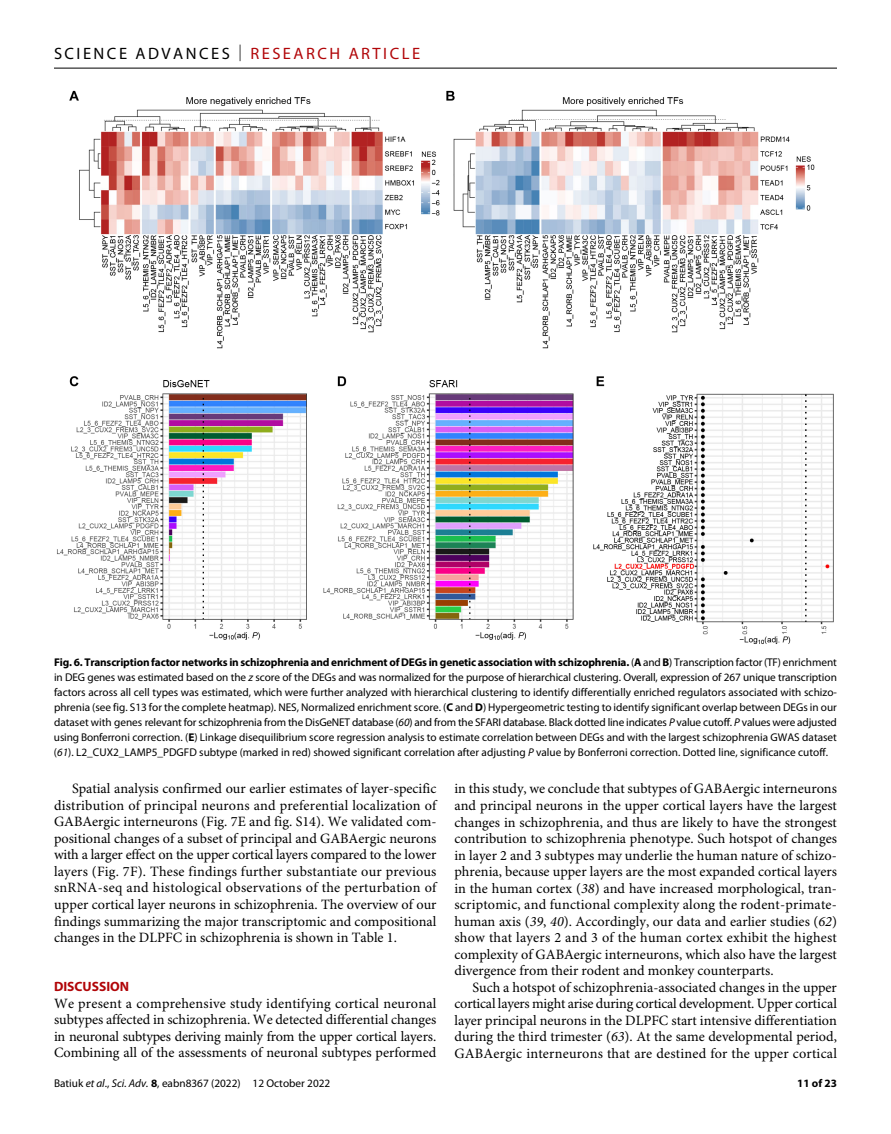
<style>
.page{position:relative;width:891px;height:1134px;background:#fff}
.page>*{position:absolute;margin:0;border:0;box-sizing:border-box;transform-origin:0 0}
.t1{font:16.5px "Myriad Pro";letter-spacing:.15em;color:#000}
.t2{font:14.25px/16.5px "Minion Pro";color:#000;text-align:justify}
.t3{font:700 13.5px "Myriad Pro";color:#b10508}
.t4{font:11.25px/15px "Myriad Pro";color:#000;text-align:justify}
.t5{font:700 11.25px "Myriad Pro";color:#000}
.s1{font-weight:300}
.s2{color:#b10508}
.s3{font-weight:700}
.s4{font-style:italic}
</style>
<div class="page">
<hr style="left:54px;top:68px;width:783px;height:1px;background:#000">
<img style="left:57px;top:90px;width:777px;height:554px">
<p class="t1" style="left:54px;top:40px;width:368px">SCIENCE ADVANCES <span class="s1">|</span> <span class="s2">RESEARCH ARTICLE</span></p>
<p class="t4" style="left:54px;top:654px;width:785px"><span class="s3">Fig. 6. Transcription factor networks in schizophrenia and enrichment of DEGs in genetic association with schizophrenia.</span> (<span class="s3">A</span> and <span class="s3">B</span>) Transcription factor (TF) enrichment in DEG genes was estimated based on the <span class="s4">z</span> score of the DEGs and was normalized for the purpose of hierarchical clustering. Overall, expression of 267 unique transcription factors across all cell types was estimated, which were further analyzed with hierarchical clustering to identify differentially enriched regulators associated with schizo&shy;phrenia (see fig. S13 for the complete heatmap). NES, Normalized enrichment score. (<span class="s3">C</span> and <span class="s3">D</span>) Hypergeometric testing to identify significant overlap between DEGs in our dataset with genes relevant for schizophrenia from the DisGeNET database (<span class="s4">60</span>) and from the SFARI database. Black dotted line indicates <span class="s4">P</span> value cutoff. <span class="s4">P</span> values were adjusted using Bonferroni correction. (<span class="s3">E</span>) Linkage disequilibrium score regression analysis to estimate correlation between DEGs and with the largest schizophrenia GWAS dataset (<span class="s4">61</span>). L2_CUX2_LAMP5_PDGFD subtype (marked in red) showed significant correlation after adjusting <span class="s4">P</span> value by Bonferroni correction. Dotted line, significance cutoff.</p>
<p class="t2" style="left:54px;top:782px;width:384px;text-indent:18px">Spatial analysis confirmed our earlier estimates of layer-specific distribution of principal neurons and preferential localization of GABAergic interneurons (Fig. 7E and fig. S14). We validated com&shy;positional changes of a subset of principal and GABAergic neurons with a larger effect on the upper cortical layers compared to the lower layers (Fig. 7F). These findings further substantiate our previous snRNA-seq and histological observations of the perturbation of upper cortical layer neurons in schizophrenia. The overview of our findings summarizing the major transcriptomic and compositional changes in the DLPFC in schizophrenia is shown in Table 1.</p>
<p class="t3" style="left:54px;top:976px;width:77px">DISCUSSION</p>
<p class="t2" style="left:54px;top:997px;width:384px">We present a comprehensive study identifying cortical neuronal subtypes affected in schizophrenia. We detected differential changes in neuronal subtypes deriving mainly from the upper cortical layers.<br>Combining all of the assessments of neuronal subtypes performed</p>
<p class="t4" style="left:54px;top:1076px;width:278px">Batiuk <span class="s4">et al</span>., <span class="s4">Sci. Adv.</span> <span class="s3">8</span>, eabn8367 (2022) 12 October 2022</p>
<p class="t2" style="left:454px;top:782px;width:384px">in this study, we conclude that subtypes of GABAergic interneurons and principal neurons in the upper cortical layers have the largest changes in schizophrenia, and thus are likely to have the strongest contribution to schizophrenia phenotype. Such hotspot of changes in layer 2 and 3 subtypes may underlie the human nature of schizo&shy;phrenia, because upper layers are the most expanded cortical layers in the human cortex (<span class="s4">38</span>) and have increased morphological, tran&shy;scriptomic, and functional complexity along the rodent-primate&shy;human axis (<span class="s4">39</span>, <span class="s4">40</span>). Accordingly, our data and earlier studies (<span class="s4">62</span>) show that layers 2 and 3 of the human cortex exhibit the highest complexity of GABAergic interneurons, which also have the largest divergence from their rodent and monkey counterparts.</p>
<p class="t2" style="left:454px;top:980px;width:384px;text-indent:18px">Such a hotspot of schizophrenia-associated changes in the upper cortical layers might arise during cortical development. Upper cortical layer principal neurons in the DLPFC start intensive differentiation during the third trimester (<span class="s4">63</span>). At the same developmental period, GABAergic interneurons that are destined for the upper cortical</p>
<p class="t5" style="left:797px;top:1074px;width:41px">11 of 23</p>
</div>
